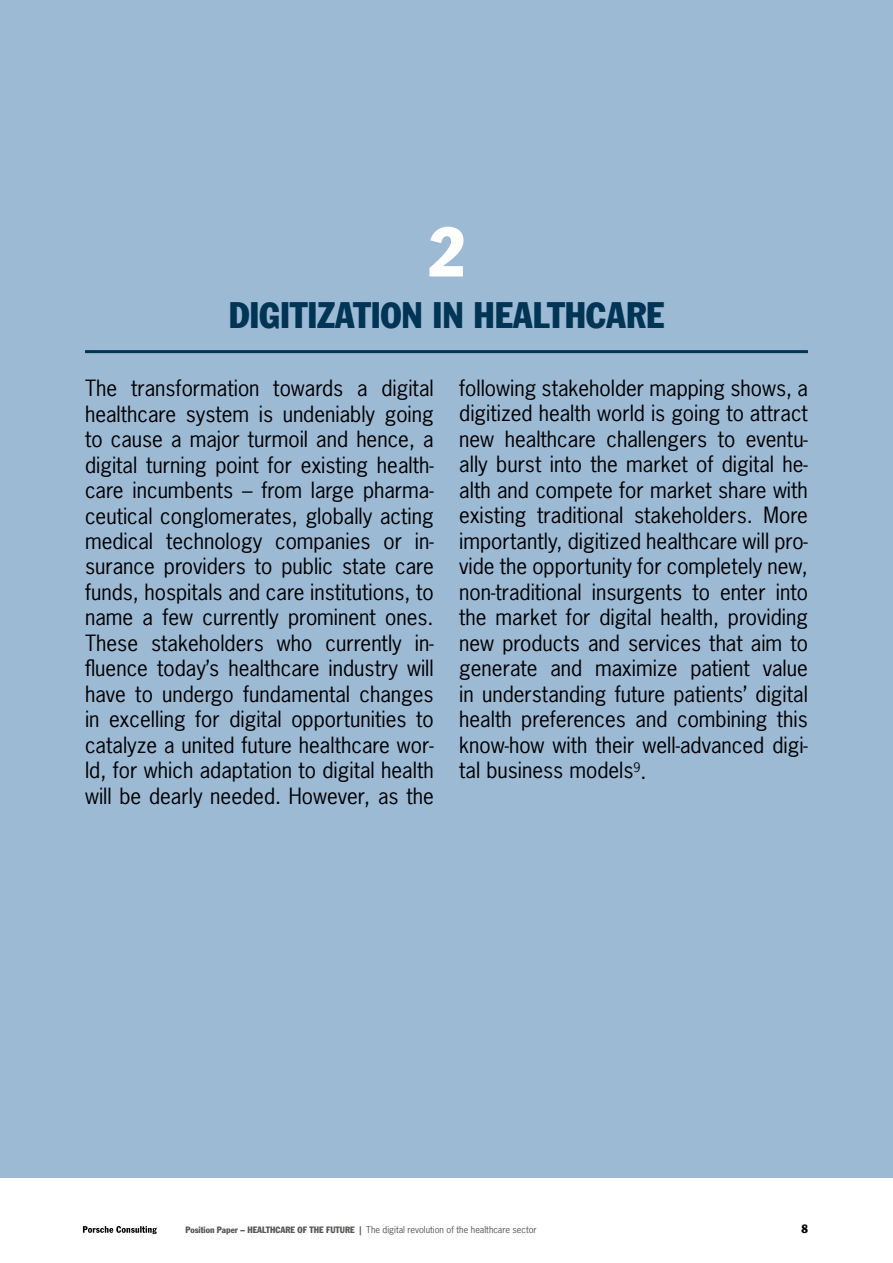
<style>
.page{position:relative;width:893px;height:1263px;background:#fff}
.page>*{position:absolute;margin:0;border:0;box-sizing:border-box;transform-origin:0 0}
.t1{font:condensed 69px "Frank Gothfor Porsche Com";color:#fff}
.t2{font:condensed 36px "Frank Gothfor Porsche Com";color:#003555}
.t3{font:21px/25.5px "News Gothfor Porsche Com";color:#000;text-align:justify}
.t4{font:condensed 12px "Frank Gothfor Porsche Com";color:#000}
.t5{font:9px "News Gothfor Porsche Com";color:#575756}
.s1{font-family:"Frank Gothfor Porsche Com";font-stretch:condensed}
</style>
<div class="page">
<svg style="left:83px;top:1226px;width:74px;height:8px"></svg>
<div style="left:0;top:0;width:893px;height:1178px;background:#9dbad5"></div>
<hr style="left:85px;top:350px;width:723px;height:3px;background:#003555">
<h1 class="t1" style="left:428px;top:210px;width:38px">2</h1>
<h2 class="t2" style="left:229px;top:293px;width:437px">DIGITIZATION IN HEALTHCARE</h2>
<p class="t3" style="left:85px;top:375px;width:350px">The transformation towards a digital healthcare system is undeniably going to cause a major turmoil and hence, a digital turning point for existing health&shy;care incumbents – from large pharma&shy;ceutical conglomerates, globally acting medical technology companies or in&shy;surance providers to public state care funds, hospitals and care institutions, to name a few currently prominent ones.<br>These stakeholders who currently in&shy;fluence today’s healthcare industry will have to undergo fundamental changes in excelling for digital opportunities to catalyze a united future healthcare wor&shy;ld, for which adaptation to digital health will be dearly needed. However, as the</p>
<p class="t3" style="left:459px;top:375px;width:350px">following stakeholder mapping shows, a digitized health world is going to attract new healthcare challengers to eventu&shy;ally burst into the market of digital he&shy;alth and compete for market share with existing traditional stakeholders. More importantly, digitized healthcare will pro&shy;vide the opportunity for completely new, non-traditional insurgents to enter into the market for digital health, providing new products and services that aim to generate and maximize patient value in understanding future patients’ digital health preferences and combining this know-how with their well-advanced digi&shy;tal business models<sup>9</sup>.</p>
<p class="t5" style="left:185px;top:1224px;width:353px"><span class="s1">Position Paper – HEALTHCARE OF THE FUTURE |</span> The digital revolution of the healthcare sector</p>
<p class="t4" style="left:801px;top:1222px;width:8px">8</p>
</div>
